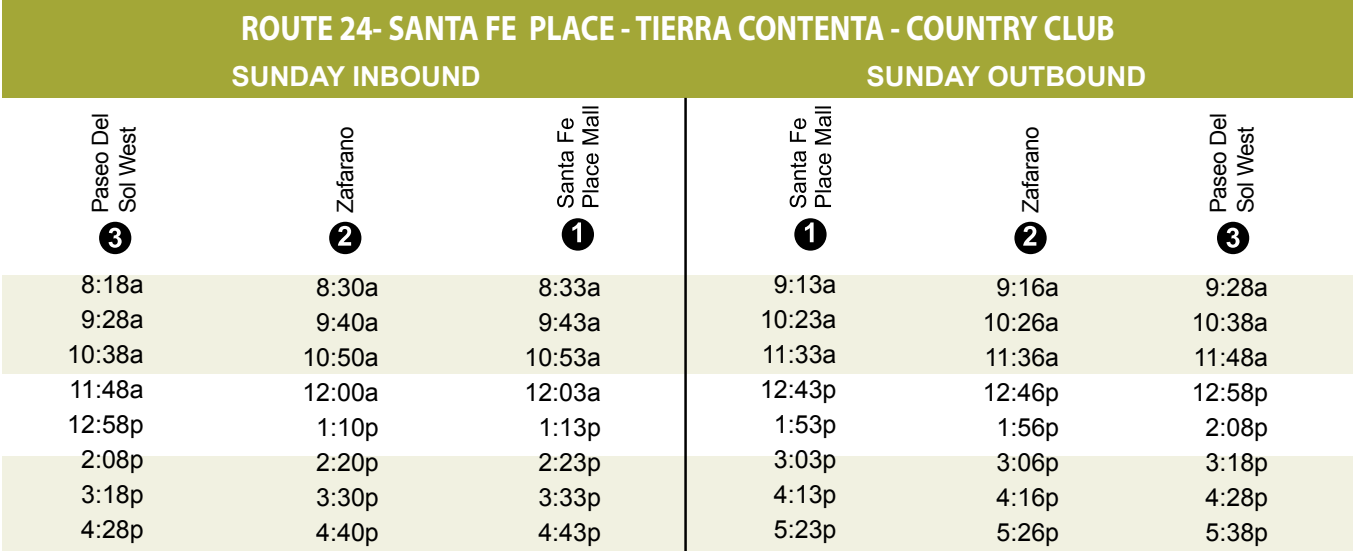
<style>
.page{position:relative;width:1353px;height:551px;background:#fff}
.page>*{position:absolute;margin:0;border:0;box-sizing:border-box;transform-origin:0 0}
.t1{font:700 35.5px "Myriad Pro";color:#fff;scale:.85 1}
.t2{font:700 27.5px "Arial";color:#fff}
.t3{font:25px/35px "Arial";color:#000;text-align:center}
.t4{font:22.5px/27.5px "Arial";letter-spacing:-.02em;color:#000}
</style>
<div class="page">
<div style="left:3px;top:0;width:1350px;height:98px;background:#a3a737"></div>
<div style="left:99px;top:222px;width:32px;height:32px;background:#000;border-radius:50%"></div>
<div style="left:329px;top:222px;width:32px;height:32px;background:#000;border-radius:50%"></div>
<svg style="left:338px;top:226px;width:13px;height:19px"></svg>
<svg style="left:582px;top:106px;width:16px;height:101px"></svg>
<svg style="left:557px;top:118px;width:16px;height:90px"></svg>
<div style="left:562px;top:218px;width:32px;height:32px;background:#000;border-radius:50%"></div>
<svg style="left:572px;top:222px;width:9px;height:20px"></svg>
<svg style="left:109px;top:227px;width:13px;height:21px"></svg>
<svg style="left:815px;top:106px;width:16px;height:101px"></svg>
<svg style="left:789px;top:118px;width:17px;height:90px"></svg>
<div style="left:794px;top:218px;width:32px;height:32px;background:#000;border-radius:50%"></div>
<svg style="left:805px;top:222px;width:8px;height:20px"></svg>
<div style="left:1014px;top:222px;width:32px;height:32px;background:#000;border-radius:50%"></div>
<svg style="left:1023px;top:226px;width:13px;height:19px"></svg>
<div style="left:1217px;top:222px;width:32px;height:32px;background:#000;border-radius:50%"></div>
<svg style="left:1226px;top:227px;width:13px;height:21px"></svg>
<div style="left:2px;top:456px;width:1350px;height:95px;background:#f1f1e1"></div>
<div style="left:2px;top:276px;width:1350px;height:98px;background:#f1f1e1"></div>
<hr style="left:684px;top:98px;width:3px;height:453px;background:#000">
<p class="t4" style="left:87px;top:213px;width:102px;rotate:-90deg">Paseo Del<br>Sol West</p>
<h1 class="t1" style="left:241px;top:5px;width:1029px">ROUTE 24- SANTA FE PLACE - TIERRA CONTENTA - COUNTRY CLUB</h1>
<p class="t2" style="left:231px;top:58px;width:251px">SUNDAY INBOUND</p>
<p class="t2" style="left:866px;top:58px;width:281px">SUNDAY OUTBOUND</p>
<p class="t4" style="left:332px;top:213px;width:88px;rotate:-90deg">Zafarano</p>
<p class="t4" style="left:1017px;top:213px;width:88px;rotate:-90deg">Zafarano</p>
<p class="t4" style="left:1204px;top:213px;width:102px;rotate:-90deg">Paseo Del<br>Sol West</p>
<p class="t3" style="left:67px;top:267px;width:78px">8:18a<br>9:28a<br>10:38a<br>11:48a<br>12:58p<br>2:08p<br>3:18p<br>4:28p</p>
<p class="t3" style="left:302px;top:269px;width:78px">8:30a<br>9:40a<br>10:50a<br>12:00a<br>1:10p<br>2:20p<br>3:30p<br>4:40p</p>
<p class="t3" style="left:524px;top:269px;width:78px">8:33a<br>9:43a<br>10:53a<br>12:03a<br>1:13p<br>2:23p<br>3:33p<br>4:43p</p>
<p class="t3" style="left:760px;top:267px;width:78px">9:13a<br>10:23a<br>11:33a<br>12:43p<br>1:53p<br>3:03p<br>4:13p<br>5:23p</p>
<p class="t3" style="left:982px;top:269px;width:78px">9:16a<br>10:26a<br>11:36a<br>12:46p<br>1:56p<br>3:06p<br>4:16p<br>5:26p</p>
<p class="t3" style="left:1191px;top:269px;width:78px">9:28a<br>10:38a<br>11:48a<br>12:58p<br>2:08p<br>3:18p<br>4:28p<br>5:38p</p>
</div>
